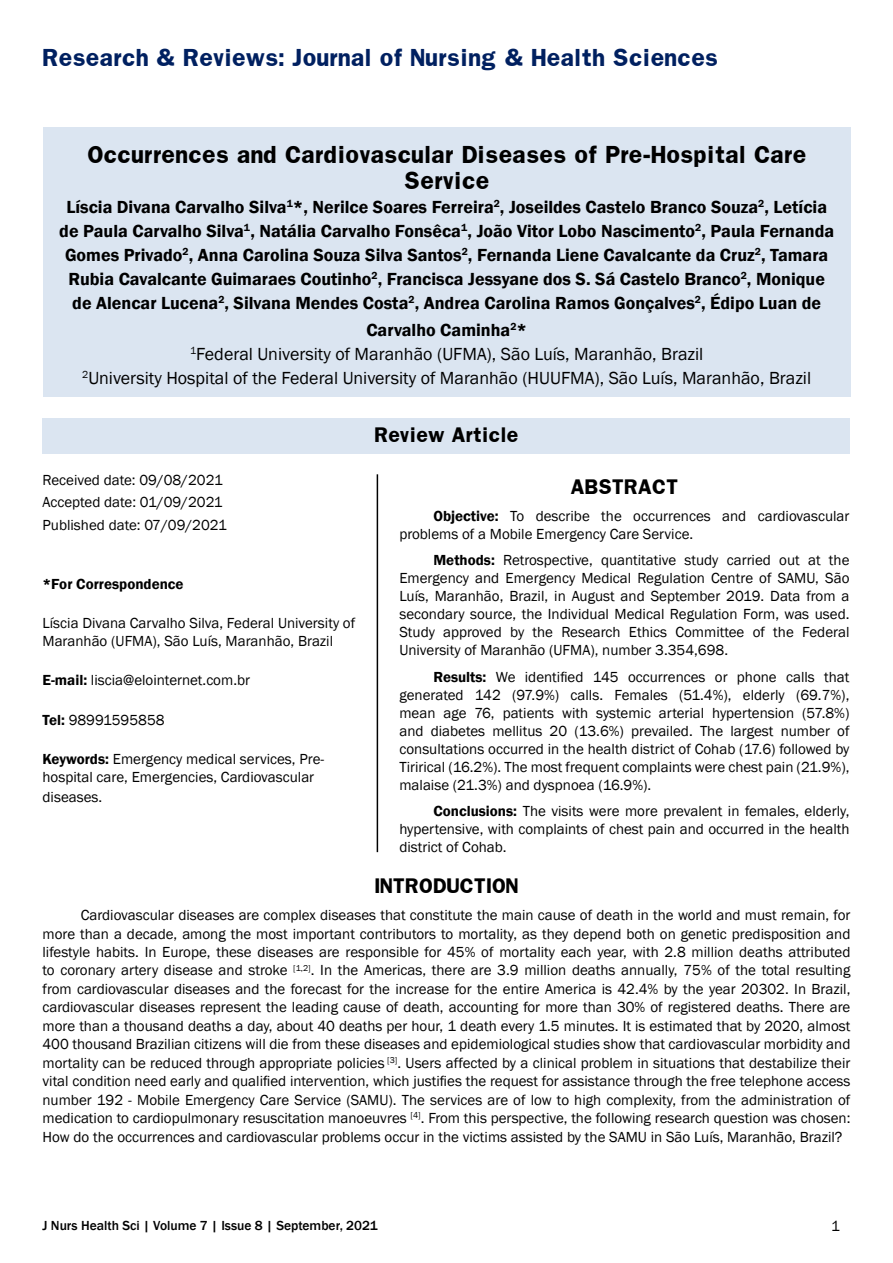
<style>
.page{position:relative;width:893px;height:1263px;background:#fff}
.page>*{position:absolute;margin:0;border:0;box-sizing:border-box;transform-origin:0 0}
.t1{font:700 21px/25.5px "Franklin";color:#000;text-align:center}
.t2{font:700 21px "Franklin";color:#002060}
.t3{font:600 18px/24px "Franklin Gothic";color:#000;text-align:center}
.t4{font:18px/24px "Franklin Gothic";color:#000;text-align:center}
.t5{font:700 18px "Franklin";color:#000}
.t6{font:15px/18px "Franklin Gothic";color:#000}
.t7{font:600 15px "Franklin Gothic";color:#000}
.t8{font:500 13.5px "Franklin Gothic";color:#000}
.s1{font-weight:600}
</style>
<div class="page">
<div style="left:43px;top:128px;width:808px;height:269px;background:#dbe5f1"></div>
<div style="left:43px;top:418px;width:807px;height:35px;background:#dbe5f1"></div>
<hr style="left:377px;top:474px;width:1px;height:378px;background:#000">
<h1 class="t2" style="left:43px;top:43px;width:677px">Research &amp; Reviews: Journal of Nursing &amp; Health Sciences</h1>
<h1 class="t1" style="left:87px;top:142px;width:721px">Occurrences and Cardiovascular Diseases of Pre-Hospital Care<br>Service</h1>
<p class="t3" style="left:59px;top:195px;width:776px">Líscia Divana Carvalho Silva<sup>1</sup>*, Nerilce Soares Ferreira<sup>2</sup>, Joseildes Castelo Branco Souza<sup>2</sup>, Letícia de Paula Carvalho Silva<sup>1</sup>, Natália Carvalho Fonsêca<sup>1</sup>, João Vitor Lobo Nascimento<sup>2</sup>, Paula Fernanda Gomes Privado<sup>2</sup>, Anna Carolina Souza Silva Santos<sup>2</sup>, Fernanda Liene Cavalcante da Cruz<sup>2</sup>, Tamara Rubia Cavalcante Guimaraes Coutinho<sup>2</sup>, Francisca Jessyane dos S. Sá Castelo Branco<sup>2</sup>, Monique de Alencar Lucena<sup>2</sup>, Silvana Mendes Costa<sup>2</sup>, Andrea Carolina Ramos Gonçalves<sup>2</sup>, Édipo Luan de</p>
<p class="t4" style="left:82px;top:318px;width:730px"><span class="s1">Carvalho Caminha</span><sup>2</sup><span class="s1">*<br></span><sup>1</sup>Federal University of Maranhão (UFMA), São Luís, Maranhão, Brazil<br><sup>2</sup>University Hospital of the Federal University of Maranhão (HUUFMA), São Luís, Maranhão, Brazil</p>
<p class="t6" style="left:43px;top:469px;width:186px;line-height:22.5px">Received date: 09/08/2021<br>Accepted date: 01/09/2021<br>Published date: 07/09/2021</p>
<p class="t7" style="left:43px;top:575px;width:143px">*For Correspondence</p>
<p class="t6" style="left:43px;top:614px;width:314px">Líscia Divana Carvalho Silva, Federal University of<br>Maranhão (UFMA), São Luís, Maranhão, Brazil</p>
<p class="t6" style="left:43px;top:672px;width:209px"><span class="s1">E-mail:</span> liscia@elointernet.com.br</p>
<p class="t6" style="left:43px;top:711px;width:124px"><span class="s1">Tel:</span> 98991595858</p>
<p class="t6" style="left:43px;top:750px;width:283px"><span class="s1">Keywords:</span> Emergency medical services, Pre&shy;hospital care, Emergencies, Cardiovascular</p>
<p class="t6" style="left:43px;top:788px;width:61px">diseases.</p>
<p class="t5" style="left:374px;top:422px;width:146px">Review Article</p>
<p class="t5" style="left:571px;top:474px;width:109px">ABSTRACT</p>
<p class="t6" style="left:399px;top:507px;width:452px;text-indent:34px"><span class="s1">Objective:</span> To describe the occurrences and cardiovascular problems of a Mobile Emergency Care Service.</p>
<p class="t6" style="left:399px;top:551px;width:452px;text-align:justify;text-indent:34px"><span class="s1">Methods:</span> Retrospective, quantitative study carried out at the Emergency and Emergency Medical Regulation Centre of SAMU, São Luís, Maranhão, Brazil, in August and September 2019. Data from a secondary source, the Individual Medical Regulation Form, was used.<br>Study approved by the Research Ethics Committee of the Federal University of Maranhão (UFMA), number 3.354,698.</p>
<p class="t6" style="left:399px;top:668px;width:452px;text-align:justify;text-indent:34px"><span class="s1">Results:</span> We identified 145 occurrences or phone calls that generated 142 (97.9%) calls. Females (51.4%), elderly (69.7%), mean age 76, patients with systemic arterial hypertension (57.8%) and diabetes mellitus 20 (13.6%) prevailed. The largest number of consultations occurred in the health district of Cohab (17.6) followed by Tirirical (16.2%). The most frequent complaints were chest pain (21.9%), malaise (21.3%) and dyspnoea (16.9%).</p>
<p class="t6" style="left:399px;top:802px;width:452px;text-align:justify;text-indent:34px"><span class="s1">Conclusions:</span> The visits were more prevalent in females, elderly, hypertensive, with complaints of chest pain and occurred in the health district of Cohab.</p>
<p class="t5" style="left:374px;top:873px;width:146px">INTRODUCTION</p>
<p class="t6" style="left:43px;top:906px;width:809px;line-height:18.5px;text-align:justify;text-indent:38px">Cardiovascular diseases are complex diseases that constitute the main cause of death in the world and must remain, for more than a decade, among the most important contributors to mortality, as they depend both on genetic predisposition and lifestyle habits. In Europe, these diseases are responsible for 45% of mortality each year, with 2.8 million deaths attributed to coronary artery disease and stroke <sup>[1,2]</sup>. In the Americas, there are 3.9 million deaths annually, 75% of the total resulting from cardiovascular diseases and the forecast for the increase for the entire America is 42.4% by the year 20302. In Brazil, cardiovascular diseases represent the leading cause of death, accounting for more than 30% of registered deaths. There are more than a thousand deaths a day, about 40 deaths per hour, 1 death every 1.5 minutes. It is estimated that by 2020, almost 400 thousand Brazilian citizens will die from these diseases and epidemiological studies show that cardiovascular morbidity and mortality can be reduced through appropriate policies <sup>[3]</sup>. Users affected by a clinical problem in situations that destabilize their vital condition need early and qualified intervention, which justifies the request for assistance through the free telephone access number 192 - Mobile Emergency Care Service (SAMU). The services are of low to high complexity, from the administration of medication to cardiopulmonary resuscitation manoeuvres <sup>[4]</sup>. From this perspective, the following research question was chosen:<br>How do the occurrences and cardiovascular problems occur in the victims assisted by the SAMU in São Luís, Maranhão, Brazil?</p>
<p class="t8" style="left:43px;top:1217px;width:337px">J Nurs Health Sci | Volume 7 | Issue 8 | September, 2021</p>
<p class="t6" style="left:831px;top:1217px;width:10px">1</p>
</div>
